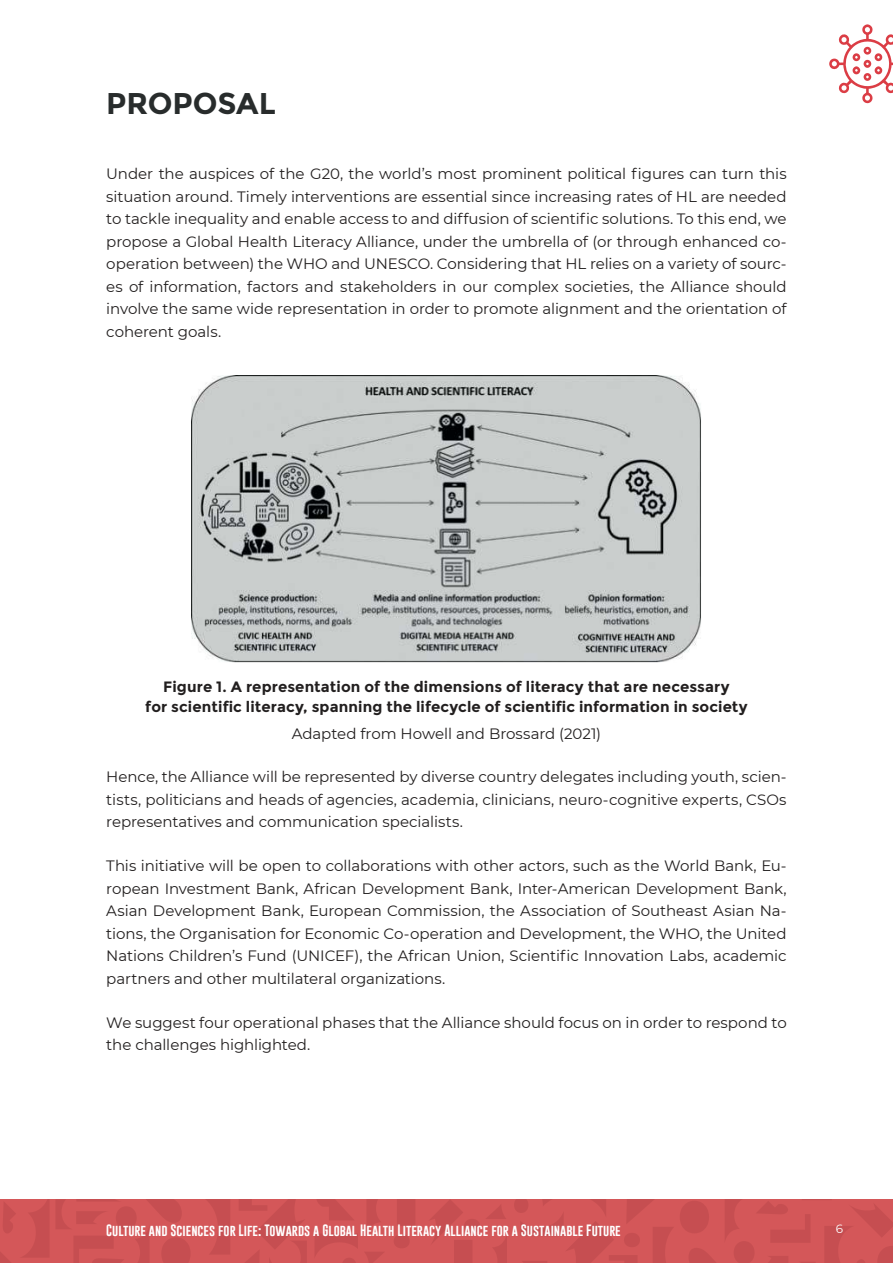
<style>
.page{position:relative;width:893px;height:1263px;background:#fff}
.page>*{position:absolute;margin:0;border:0;box-sizing:border-box;transform-origin:0 0}
.t1{font:700 30px "Montserrat";letter-spacing:-.005em;color:#282c2c}
.t2{font:15px/22.5px "Montserrat";letter-spacing:-.005em;color:#221f1f;text-align:justify}
.t3{font:700 15px/19.5px "Montserrat";letter-spacing:.01em;color:#221f1f;text-align:center}
.t4{font:12px "Gobold";color:#fff}
.t5{font:12px "Montserrat";color:#fff}
</style>
<div class="page">
<img style="left:191px;top:375px;width:510px;height:288px">
<div style="left:0;top:1199px;width:893px;height:64px;background:#d45759"></div>
<svg style="left:514px;top:1199px;width:379px;height:64px"></svg>
<svg style="left:430px;top:1200px;width:77px;height:63px"></svg>
<svg style="left:0;top:1199px;width:415px;height:64px"></svg>
<svg style="left:829px;top:24px;width:64px;height:79px"></svg>
<h1 class="t1" style="left:106px;top:91px;width:171px">PROPOSAL</h1>
<p class="t2" style="left:106px;top:162px;width:682px">Under the auspices of the G20, the world’s most prominent political figures can turn this situation around. Timely interventions are essential since increasing rates of HL are needed to tackle inequality and enable access to and diffusion of scientific solutions. To this end, we propose a Global Health Literacy Alliance, under the umbrella of (or through enhanced co&shy;operation between) the WHO and UNESCO. Considering that HL relies on a variety of sourc&shy;es of information, factors and stakeholders in our complex societies, the Alliance should involve the same wide representation in order to promote alignment and the orientation of coherent goals.</p>
<p class="t3" style="left:145px;top:679px;width:604px">Figure 1. A representation of the dimensions of literacy that are necessary<br>for scientific literacy, spanning the lifecycle of scientific information in society</p>
<p class="t2" style="left:292px;top:722px;width:311px">Adapted from Howell and Brossard (2021)</p>
<p class="t2" style="left:106px;top:766px;width:682px">Hence, the Alliance will be represented by diverse country delegates including youth, scien&shy;tists, politicians and heads of agencies, academia, clinicians, neuro-cognitive experts, CSOs representatives and communication specialists.</p>
<p class="t2" style="left:106px;top:855px;width:682px">This initiative will be open to collaborations with other actors, such as the World Bank, Eu&shy;ropean Investment Bank, African Development Bank, Inter-American Development Bank, Asian Development Bank, European Commission, the Association of Southeast Asian Na&shy;tions, the Organisation for Economic Co-operation and Development, the WHO, the United Nations Children’s Fund (UNICEF), the African Union, Scientific Innovation Labs, academic partners and other multilateral organizations.</p>
<p class="t2" style="left:106px;top:1011px;width:682px">We suggest four operational phases that the Alliance should focus on in order to respond to the challenges highlighted.</p>
<p class="t4" style="left:106px;top:1225px;width:516px">Culture and Sciences for Life: Towards a Global Health Literacy Alliance for a Sustainable Future</p>
<p class="t5" style="left:836px;top:1223px;width:9px">6</p>
</div>
